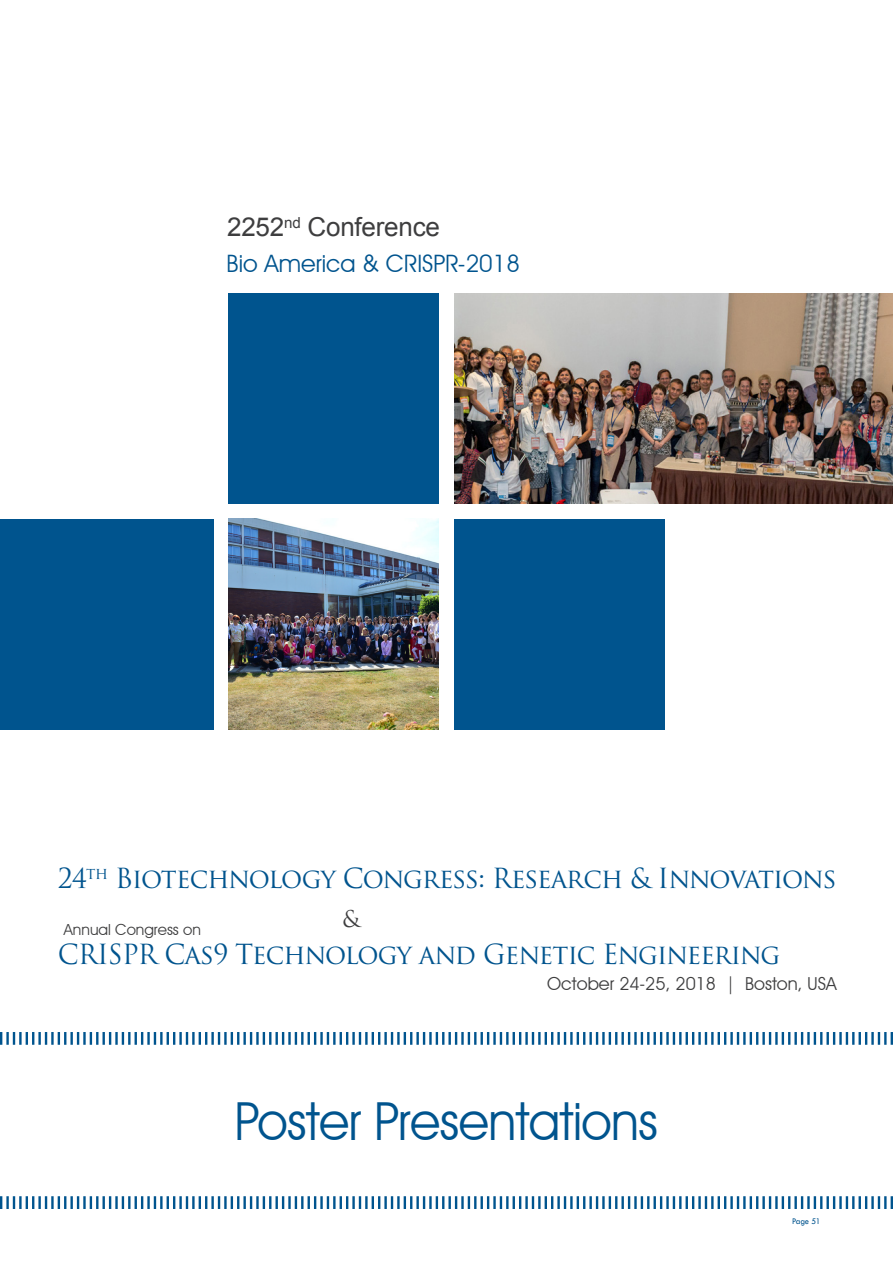
<style>
.page{position:relative;width:893px;height:1263px;background:#fff}
.page>*{position:absolute;margin:0;border:0;box-sizing:border-box;transform-origin:0 0}
.t1{font:52.5px "Avant Garde IT Cby BT";letter-spacing:-.01em;color:#00548e;scale:.95 1}
.t2{font:27px "Trajan Pro";letter-spacing:-.03em;color:#00548e}
.t3{font:26.1px "Arial";letter-spacing:-.01em;color:#3e3e3f}
.t4{font:24px "Avant Garde IT Cby BT";color:#00548e}
.t5{font:22.5px "Trajan Pro";color:#3e3e3f}
.t6{font:17.85px "Avant Garde IT Cby BT";color:#3e3e3f}
.t7{font:15.3px "Avant Garde IT Cby BT";color:#3e3e3f}
.t8{font:9px "Tw Cen";letter-spacing:-.02em;color:#00548e;scale:.95 1}
</style>
<div class="page">
<div style="left:228px;top:293px;width:211px;height:211px;background:#00548e"></div>
<img style="left:228px;top:519px;width:211px;height:210px">
<div style="left:0;top:519px;width:213px;height:210px;background:#00548e"></div>
<div style="left:454px;top:519px;width:210px;height:210px;background:#00548e"></div>
<img style="left:454px;top:293px;width:439px;height:211px">
<svg style="left:0;top:1032px;width:893px;height:13px"></svg>
<svg style="left:0;top:1196px;width:893px;height:13px"></svg>
<p class="t3" style="left:227px;top:210px;width:214px">2252<sup>nd</sup> Conference</p>
<p class="t4" style="left:227px;top:248px;width:295px">Bio America &amp; CRISPR-2018</p>
<p class="t2" style="left:58px;top:861px;width:780px">24<sup>th</sup> Biotechnology Congress: Research &amp; Innovations</p>
<p class="t7" style="left:64px;top:920px;width:139px">Annual Congress on</p>
<p class="t5" style="left:343px;top:904px;width:19px">&amp;</p>
<p class="t2" style="left:58px;top:937px;width:724px">CRISPR Cas9 Technology and Genetic Engineering</p>
<p class="t6" style="left:547px;top:973px;width:291px">October 24-25, 2018 | Boston, USA</p>
<p class="t1" style="left:235px;top:1090px;width:447px">Poster Presentations</p>
<p class="t8" style="left:792px;top:1215px;width:32px">Page 51</p>
</div>
